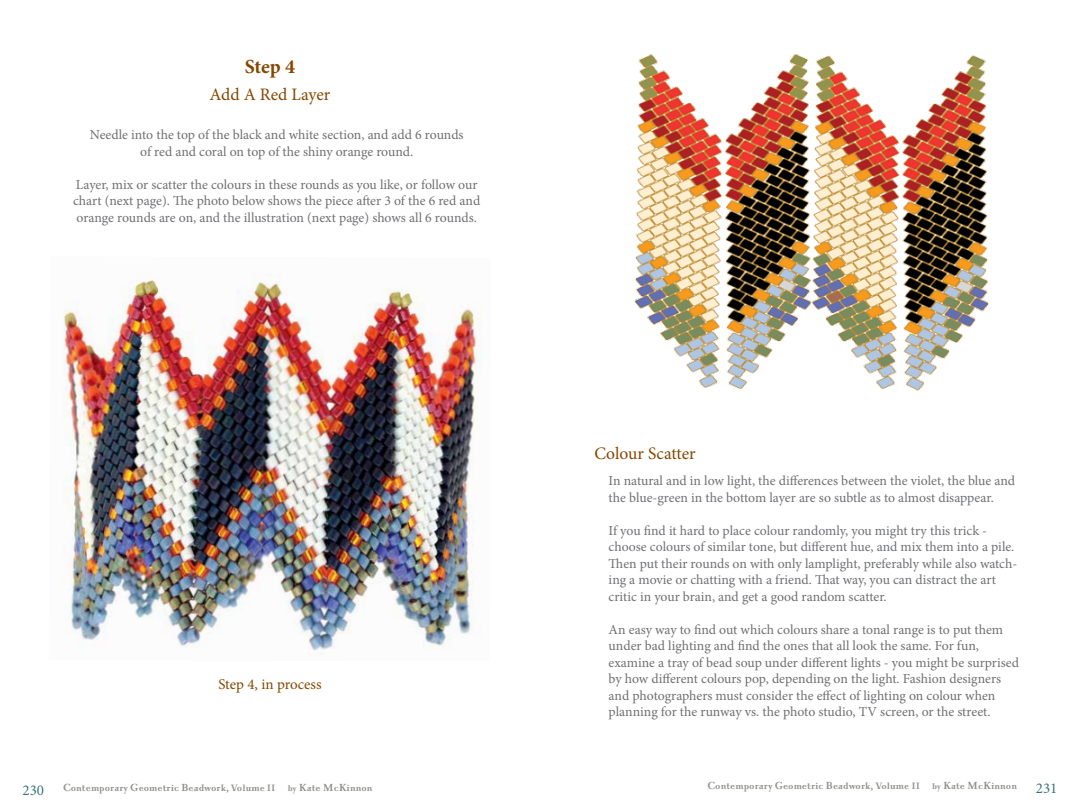
<style>
.page{position:relative;width:1080px;height:810px;background:#fff}
.page>*{position:absolute;margin:0;border:0;box-sizing:border-box;transform-origin:0 0}
.t1{font:700 20px "Minion Pro";color:#854700}
.t2{font:17.5px "Minion Pro";color:#854700}
.t3{font:15px "Minion Pro";color:#854700}
.t4{font:15px "Minion Pro";color:#3a757f}
.t5{font:13.75px/16.5px "Minion Pro";letter-spacing:-.005em;color:#6f7073}
.t6{font:700 11.25px "Priori Ser";color:#8f8f8c}
.s1{font-size:22.5px;color:#fff}
.s2{font-size:12.5px}
.s3{font-size:10px}
</style>
<div class="page">
<img style="left:63px;top:275px;width:419px;height:376px">
<img style="left:634px;top:54px;width:355px;height:337px">
<h1 class="t1" style="left:245px;top:52px;width:52px">Step 4</h1>
<p class="t2" style="left:194px;top:82px;width:154px"><span class="s1">x</span> Add A Red Layer <span class="s1">x</span></p>
<p class="t5" style="left:90px;top:127px;width:375px;text-align:center">Needle into the top of the black and white section, and add 6 rounds of red and coral on top of the shiny orange round.</p>
<p class="t5" style="left:73px;top:176px;width:409px">Layer, mix or scatter the colours in these rounds as you like, or follow our chart (next page). The photo below shows the piece after 3 of the 6 red and orange rounds are on, and the illustration (next page) shows all 6 rounds.</p>
<p class="t3" style="left:218px;top:674px;width:105px">Step 4, in process</p>
<p class="t2" style="left:594px;top:442px;width:103px">Colour Scatter</p>
<p class="t5" style="left:609px;top:473px;width:408px">In natural and in low light, the differences between the violet, the blue and the blue-green in the bottom layer are so subtle as to almost disappear.</p>
<p class="t5" style="left:609px;top:522px;width:410px">If you find it hard to place colour randomly, you might try this trick - choose colours of similar tone, but different hue, and mix them into a pile.<br>Then put their rounds on with only lamplight, preferably while also watch&shy;ing a movie or chatting with a friend. That way, you can distract the art critic in your brain, and get a good random scatter.</p>
<p class="t5" style="left:609px;top:621px;width:412px">An easy way to find out which colours share a tonal range is to put them under bad lighting and find the ones that all look the same. For fun, examine a tray of bead soup under different lights - you might be surprised by how different colours pop, depending on the light. Fashion designers and photographers must consider the effect of lighting on colour when planning for the runway vs. the photo studio, TV screen, or the street.</p>
<p class="t6" style="left:63px;top:782px;width:311px"><span class="s2">C</span>ontemporary <span class="s2">G</span>eometric <span class="s2">B</span>eadwork, Volume II <span class="s3">by</span> <span class="s2">K</span>ate <span class="s2">M</span>c<span class="s2">K</span>innon</p>
<p class="t6" style="left:707px;top:780px;width:311px"><span class="s2">C</span>ontemporary <span class="s2">G</span>eometric <span class="s2">B</span>eadwork, Volume II <span class="s3">by</span> <span class="s2">K</span>ate <span class="s2">M</span>c<span class="s2">K</span>innon</p>
<p class="t4" style="left:22px;top:780px;width:23px">230</p>
<p class="t4" style="left:1036px;top:778px;width:23px">231</p>
</div>
